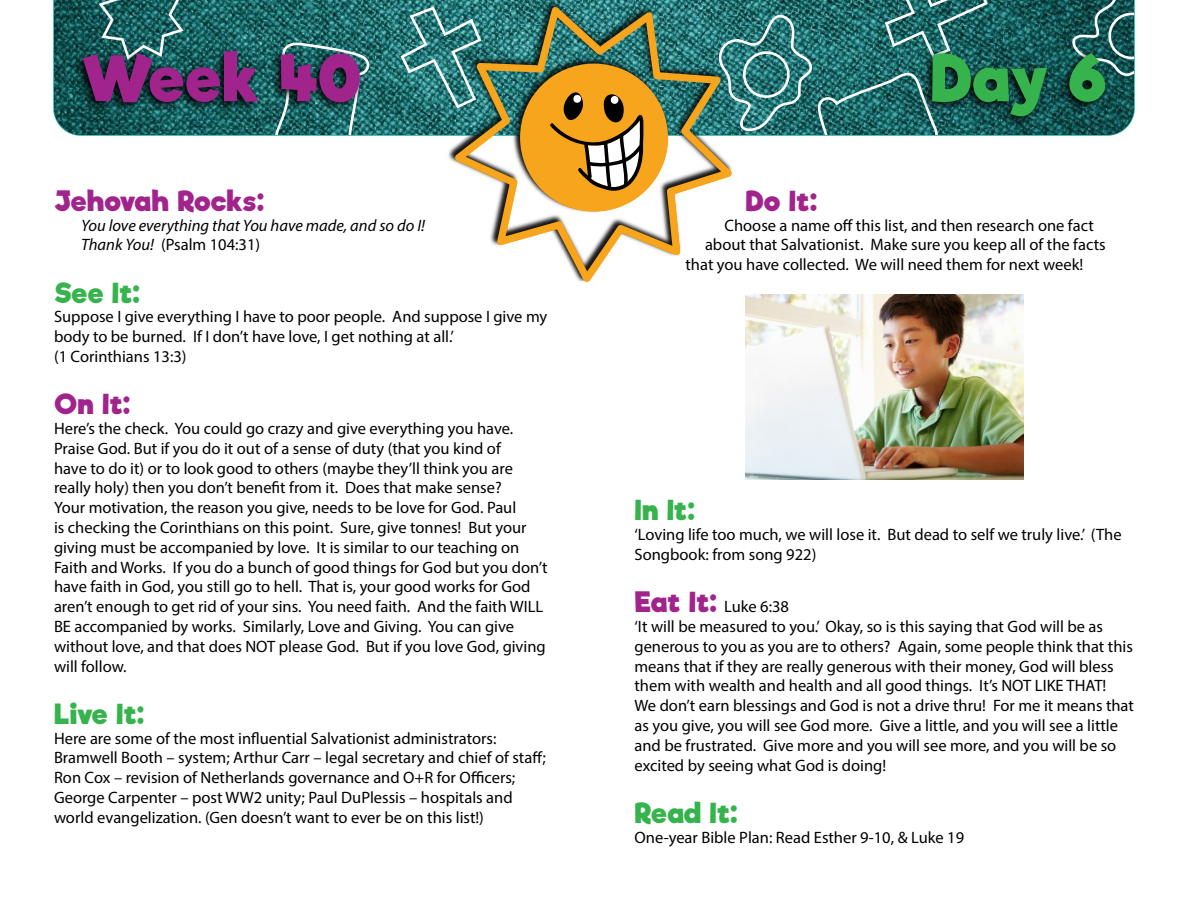
<style>
.page{position:relative;width:1188px;height:918px;background:#fff}
.page>*{position:absolute;margin:0;border:0;box-sizing:border-box;transform-origin:0 0}
.t1{font:700 61.5px "Riffic";letter-spacing:-.01em;color:#a1248c}
.t2{font:700 61.5px "Riffic";color:#36b34c}
.t3{font:700 27px "Riffic";letter-spacing:-.01em;color:#36b34c}
.t4{font:700 27px "Riffic";letter-spacing:-.015em;color:#a1248c}
.t5{font:16.5px/19.8px "Myriad Pro";color:#000}
.t6{font:italic 16.5px/19.8px "Myriad Pro";color:#000}
.s1{font-style:normal}
.s2{font-family:"Riffic";font-weight:700;font-size:27px;color:#a1248c}
</style>
<div class="page">
<img style="left:54px;top:0;width:1080px;height:135px">
<svg style="left:99px;top:0;width:85px;height:47px;background:#2e6f6e"></svg>
<svg style="left:275px;top:43px;width:95px;height:92px;background:#327777"></svg>
<svg style="left:401px;top:7px;width:44px;height:102px;background:#3f8686"></svg>
<svg style="left:735px;top:0;width:253px;height:135px;background:#317777"></svg>
<svg style="left:1072px;top:0;width:62px;height:76px;background:#2f6666"></svg>
<img style="left:445px;top:0;width:290px;height:176px">
<svg style="left:455px;top:7px;width:277px;height:274px"></svg>
<svg style="left:549px;top:79px;width:95px;height:114px;background:#c6923a"></svg>
<div style="left:72px;top:47px;width:292px;height:67px;background:#000;opacity:.95"></div>
<div style="left:921px;top:48px;width:189px;height:80px;background:#000;opacity:.95"></div>
<img style="left:745px;top:295px;width:278px;height:185px">
<p class="t1" style="left:81px;top:40px;width:282px">Week 40</p>
<p class="t2" style="left:930px;top:40px;width:178px">Day 6</p>
<p class="t4" style="left:54px;top:184px;width:212px">Jehovah Rocks:</p>
<p class="t6" style="left:81px;top:215px;width:346px">You love everything that You have made, and so do I!<br>Thank You! <span class="s1">(Psalm 104:31)</span></p>
<p class="t3" style="left:54px;top:276px;width:88px">See It:</p>
<p class="t5" style="left:54px;top:307px;width:495px">Suppose I give everything I have to poor people. And suppose I give my body to be burned. If I don’t have love, I get nothing at all.’<br>(1 Corinthians 13:3)</p>
<p class="t4" style="left:54px;top:387px;width:78px">On It:</p>
<p class="t5" style="left:54px;top:418px;width:495px">Here’s the check. You could go crazy and give everything you have.<br>Praise God. But if you do it out of a sense of duty (that you kind of<br>have to do it) or to look good to others (maybe they’ll think you are really holy) then you don’t benefit from it. Does that make sense?<br>Your motivation, the reason you give, needs to be love for God. Paul<br>is checking the Corinthians on this point. Sure, give tonnes! But your giving must be accompanied by love. It is similar to our teaching on Faith and Works. If you do a bunch of good things for God but you don’t have faith in God, you still go to hell. That is, your good works for God aren’t enough to get rid of your sins. You need faith. And the faith WILL BE accompanied by works. Similarly, Love and Giving. You can give without love, and that does NOT please God. But if you love God, giving will follow.</p>
<p class="t3" style="left:54px;top:697px;width:92px">Live It:</p>
<p class="t5" style="left:54px;top:728px;width:493px">Here are some of the most influential Salvationist administrators:<br>Bramwell Booth – system; Arthur Carr – legal secretary and chief of staff; Ron Cox – revision of Netherlands governance and O+R for Officers; George Carpenter – post WW2 unity; Paul DuPlessis – hospitals and world evangelization. (Gen doesn’t want to ever be on this list!)</p>
<p class="t4" style="left:746px;top:184px;width:73px">Do It:</p>
<p class="t5" style="left:724px;top:215px;width:371px">Choose a name off this list, and then research one fact</p>
<p class="t5" style="left:705px;top:235px;width:402px">about that Salvationist. Make sure you keep all of the facts</p>
<p class="t5" style="left:686px;top:254px;width:399px">that you have collected. We will need them for next week!</p>
<p class="t3" style="left:634px;top:494px;width:62px">In It:</p>
<p class="t5" style="left:634px;top:524px;width:489px">‘Loving life too much, we will lose it. But dead to self we truly live.’ (The<br>Songbook: from song 922)</p>
<p class="t5" style="left:634px;top:596px;width:156px"><span class="s2">Eat It:</span> Luke 6:38</p>
<p class="t5" style="left:634px;top:616px;width:501px">‘It will be measured to you.’ Okay, so is this saying that God will be as generous to you as you are to others? Again, some people think that this means that if they are really generous with their money, God will bless them with wealth and health and all good things. It’s NOT LIKE THAT!<br>We don’t earn blessings and God is not a drive thru! For me it means that as you give, you will see God more. Give a little, and you will see a little and be frustrated. Give more and you will see more, and you will be so excited by seeing what God is doing!</p>
<p class="t3" style="left:634px;top:796px;width:105px">Read It:</p>
<p class="t5" style="left:634px;top:827px;width:331px">One-year Bible Plan: Read Esther 9-10, &amp; Luke 19</p>
</div>
